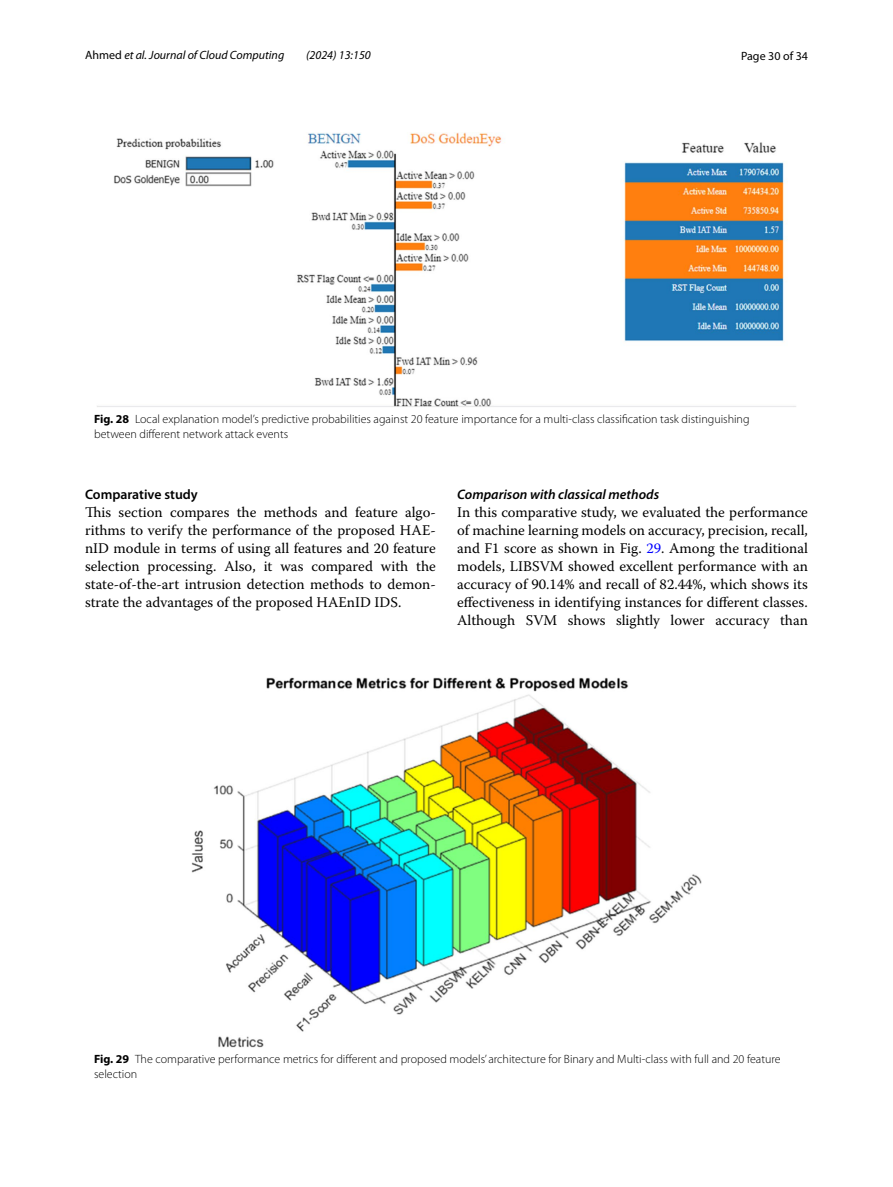
<style>
.page{position:relative;width:893px;height:1187px;background:#fff}
.page>*{position:absolute;margin:0;border:0;box-sizing:border-box;transform-origin:0 0}
.t1{font:14.7px/18px "Warnock Pro";color:#000;text-align:justify}
.t2{font:italic 600 13.8px "Myriad Pro";color:#000}
.t3{font:600 13.8px "Myriad Pro";color:#000}
.t4{font:300 12px/15px "Myriad Pro";color:#000}
.t5{font:italic 12px "Myriad Pro";color:#000}
.t6{font:12px "Myriad Pro";color:#000}
.s1{font-style:normal}
.s2{font-weight:700}
.s3{color:#00f}
</style>
<div class="page">
<img style="left:97px;top:133px;width:699px;height:274px">
<img style="left:191px;top:677px;width:511px;height:370px">
<p class="t5" style="left:85px;top:48px;width:201px"><span class="s1">Ahmed</span> et al. Journal of Cloud Computing</p>
<p class="t5" style="left:306px;top:48px;width:66px">(2024) 13:150</p>
<p class="t6" style="left:741px;top:48px;width:68px">Page 30 of 34</p>
<p class="t4" style="left:94px;top:412px;width:657px"><span class="s2">Fig. 28</span> Local explanation model’s predictive probabilities against 20 feature importance for a multi-class classification task distinguishing between different network attack events</p>
<p class="t3" style="left:85px;top:485px;width:114px">Comparative study</p>
<p class="t1" style="left:85px;top:502px;width:352px">This section compares the methods and feature algo&shy;rithms to verify the performance of the proposed HAE&shy;nID module in terms of using all features and 20 feature selection processing. Also, it was compared with the state-of-the-art intrusion detection methods to demon&shy;strate the advantages of the proposed HAEnID IDS.</p>
<p class="t2" style="left:457px;top:485px;width:204px">Comparison with classical methods</p>
<p class="t1" style="left:457px;top:502px;width:352px">In this comparative study, we evaluated the performance of machine learning models on accuracy, precision, recall, and F1 score as shown in Fig. <span class="s3">29</span>. Among the traditional models, LIBSVM showed excellent performance with an accuracy of 90.14% and recall of 82.44%, which shows its effectiveness in identifying instances for different classes.<br>Although SVM shows slightly lower accuracy than</p>
<p class="t4" style="left:94px;top:1051px;width:688px"><span class="s2">Fig. 29</span> The comparative performance metrics for different and proposed models’ architecture for Binary and Multi-class with full and 20 feature selection</p>
</div>
